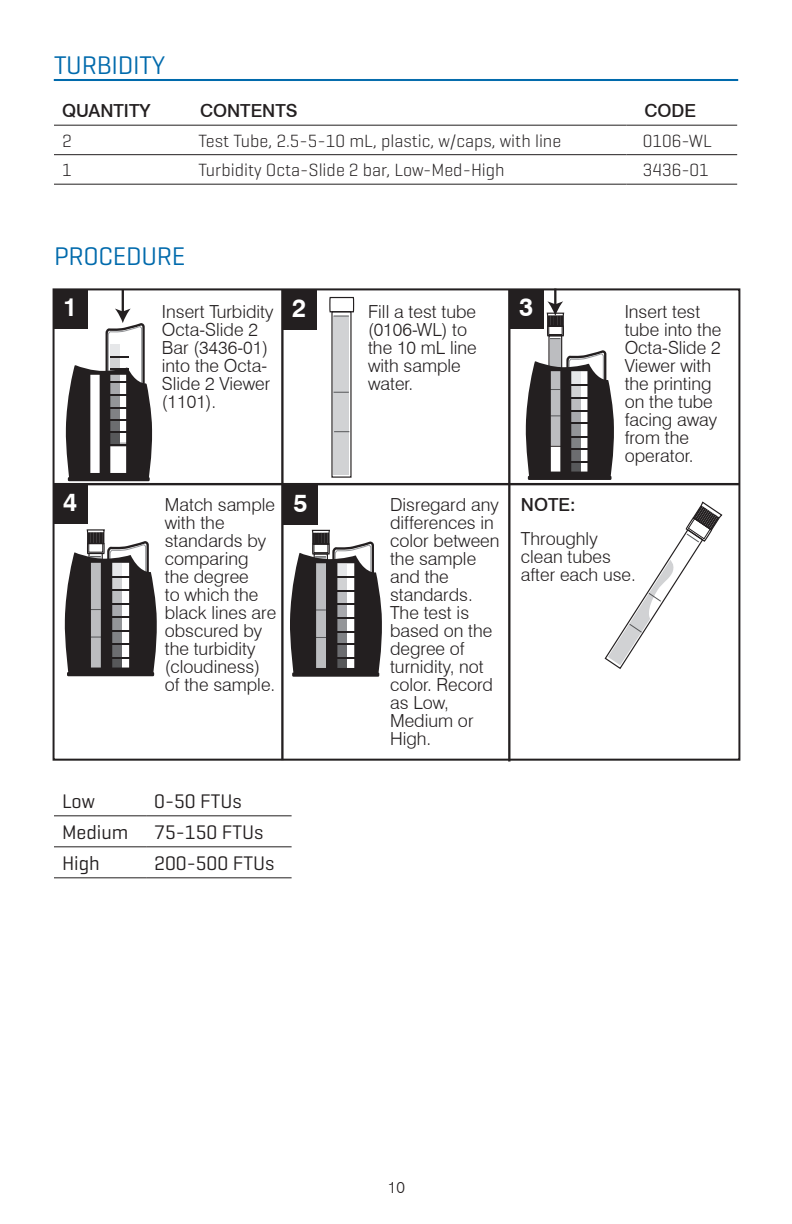
<style>
.page{position:relative;width:792px;height:1224px;background:#fff}
.page>*{position:absolute;margin:0;border:0;box-sizing:border-box;transform-origin:0 0}
.minor_rule{font:26px "Geogrotesque";letter-spacing:-.01em;color:#006aac}
.minor{font:26px "Geogrotesque";letter-spacing:-.01em;color:#006aac}
.t1{font:700 25.6px "Swiss 721 BT";color:#fff}
.t2{font:20px "Geogrotesque";color:#231f20}
.procedure_text{font:300 18px/18px "Swiss 721 BT";color:#231f20}
.Table_Text{font:300 18px "Geogrotesque";color:#231f20}
.table_text_bold{font:500 18px "Swiss 721 BT";color:#231f20}
.procedure_text-2{font:500 18px "Swiss 721 BT";color:#231f20}
.t3{font:300 16px "Swiss 721 BT";color:#231f20}
</style>
<div class="page">
<svg style="left:54px;top:80px;width:684px;height:1px"></svg>
<hr style="left:54px;top:125px;width:128px;height:1px;background:#231f20">
<hr style="left:182px;top:125px;width:444px;height:1px;background:#231f20">
<hr style="left:626px;top:125px;width:111px;height:1px;background:#231f20">
<hr style="left:54px;top:154px;width:128px;height:1px;background:#231f20">
<hr style="left:182px;top:154px;width:444px;height:1px;background:#231f20">
<hr style="left:626px;top:154px;width:111px;height:1px;background:#231f20">
<hr style="left:54px;top:184px;width:128px;height:1px;background:#231f20">
<hr style="left:182px;top:184px;width:444px;height:1px;background:#231f20">
<hr style="left:626px;top:184px;width:111px;height:1px;background:#231f20">
<hr style="left:54px;top:815px;width:92px;height:1px;background:#231f20">
<hr style="left:146px;top:815px;width:146px;height:1px;background:#231f20">
<hr style="left:54px;top:846px;width:92px;height:1px;background:#231f20">
<hr style="left:146px;top:846px;width:146px;height:1px;background:#231f20">
<hr style="left:54px;top:877px;width:92px;height:1px;background:#231f20">
<hr style="left:146px;top:877px;width:146px;height:1px;background:#231f20">
<div style="left:334px;top:316px;width:15px;height:159px;background:#d1d2d4"></div>
<svg style="left:334px;top:431px;width:15px;height:1px"></svg>
<svg style="left:334px;top:392px;width:15px;height:1px"></svg>
<svg style="left:329px;top:296px;width:26px;height:21px"></svg>
<div style="left:53px;top:289px;width:35px;height:40px;background:#231f20"></div>
<div style="left:282px;top:290px;width:35px;height:40px;background:#231f20"></div>
<div style="left:509px;top:289px;width:35px;height:40px;background:#231f20"></div>
<svg style="left:604px;top:501px;width:119px;height:168px"></svg>
<div style="left:53px;top:484px;width:35px;height:40px;background:#231f20"></div>
<div style="left:283px;top:485px;width:35px;height:40px;background:#231f20"></div>
<hr style="left:122px;top:289px;width:2px;height:24px;background:#231f20">
<svg style="left:65px;top:309px;width:87px;height:170px"></svg>
<div style="left:68px;top:477px;width:82px;height:4px;border:2px solid #231f20"></div>
<svg style="left:64px;top:529px;width:93px;height:145px"></svg>
<div style="left:67px;top:672px;width:87px;height:4px;border:2px solid #231f20"></div>
<svg style="left:290px;top:529px;width:92px;height:146px"></svg>
<div style="left:292px;top:672px;width:87px;height:5px;border:2px solid #231f20"></div>
<div style="left:550px;top:338px;width:10px;height:106px;background:#bcbdc0"></div>
<div style="left:548px;top:335px;width:14px;height:112px;border:1px solid #231f20"></div>
<svg style="left:546px;top:291px;width:19px;height:48px"></svg>
<svg style="left:525px;top:349px;width:89px;height:129px"></svg>
<div style="left:528px;top:476px;width:84px;height:4px;border:2px solid #231f20"></div>
<div style="left:53px;top:288px;width:687px;height:473px;border:2px solid #231f20"></div>
<hr style="left:281px;top:290px;width:3px;height:470px;background:#231f20">
<hr style="left:508px;top:290px;width:3px;height:472px;background:#231f20">
<hr style="left:54px;top:483px;width:686px;height:2px;background:#231f20">
<p class="minor_rule" style="left:54px;top:48px;width:113px">TURBIDITY</p>
<p class="table_text_bold" style="left:62px;top:100px;width:90px">QUANTITY</p>
<p class="table_text_bold" style="left:200px;top:100px;width:99px">CONTENTS</p>
<p class="table_text_bold" style="left:644px;top:100px;width:53px">CODE</p>
<p class="Table_Text" style="left:62px;top:129px;width:11px">2</p>
<p class="Table_Text" style="left:198px;top:129px;width:364px">Test Tube, 2.5-5-10 mL, plastic, w/caps, with line</p>
<p class="Table_Text" style="left:643px;top:129px;width:71px">0106-WL</p>
<p class="Table_Text" style="left:62px;top:159px;width:11px">1</p>
<p class="Table_Text" style="left:198px;top:159px;width:308px">Turbidity Octa-Slide 2 bar, Low-Med-High</p>
<p class="Table_Text" style="left:643px;top:159px;width:68px">3436-01</p>
<p class="minor" style="left:54px;top:240px;width:133px">PROCEDURE</p>
<p class="t1" style="left:63px;top:291px;width:16px">1</p>
<p class="t1" style="left:292px;top:292px;width:16px">2</p>
<p class="t1" style="left:519px;top:291px;width:16px">3</p>
<p class="procedure_text" style="left:162px;top:303px;width:113px">Insert Turbidity<br>Octa-Slide 2<br>Bar (3436-01) into the Octa-<br>Slide 2 Viewer (1101).</p>
<p class="procedure_text" style="left:625px;top:303px;width:98px">Insert test tube into the<br>Octa-Slide 2<br>Viewer with the printing on the tube facing away from the operator.</p>
<p class="procedure_text" style="left:165px;top:495px;width:113px">Match sample with the standards by comparing the degree<br>to which the black lines are obscured by the turbidity (cloudiness) of the sample.</p>
<p class="procedure_text" style="left:368px;top:303px;width:110px">Fill a test tube (0106-WL) to the 10 mL line with sample water.</p>
<p class="t1" style="left:63px;top:486px;width:16px">4</p>
<p class="t1" style="left:293px;top:487px;width:16px">5</p>
<p class="procedure_text" style="left:390px;top:495px;width:111px">Disregard any differences in color between the sample and the standards.<br>The test is based on the degree of turnidity, not color. Record as Low,<br>Medium or<br>High.</p>
<p class="procedure_text-2" style="left:521px;top:493px;width:56px">NOTE:</p>
<p class="procedure_text" style="left:521px;top:529px;width:117px">Throughly clean tubes after each use.</p>
<p class="t2" style="left:62px;top:789px;width:34px">Low</p>
<p class="t2" style="left:154px;top:789px;width:89px">0-50 FTUs</p>
<p class="t2" style="left:62px;top:820px;width:68px">Medium</p>
<p class="t2" style="left:154px;top:820px;width:111px">75-150 FTUs</p>
<p class="t2" style="left:62px;top:851px;width:39px">High</p>
<p class="t2" style="left:154px;top:851px;width:122px">200-500 FTUs</p>
<p class="t3" style="left:388px;top:1178px;width:19px">10</p>
</div>
